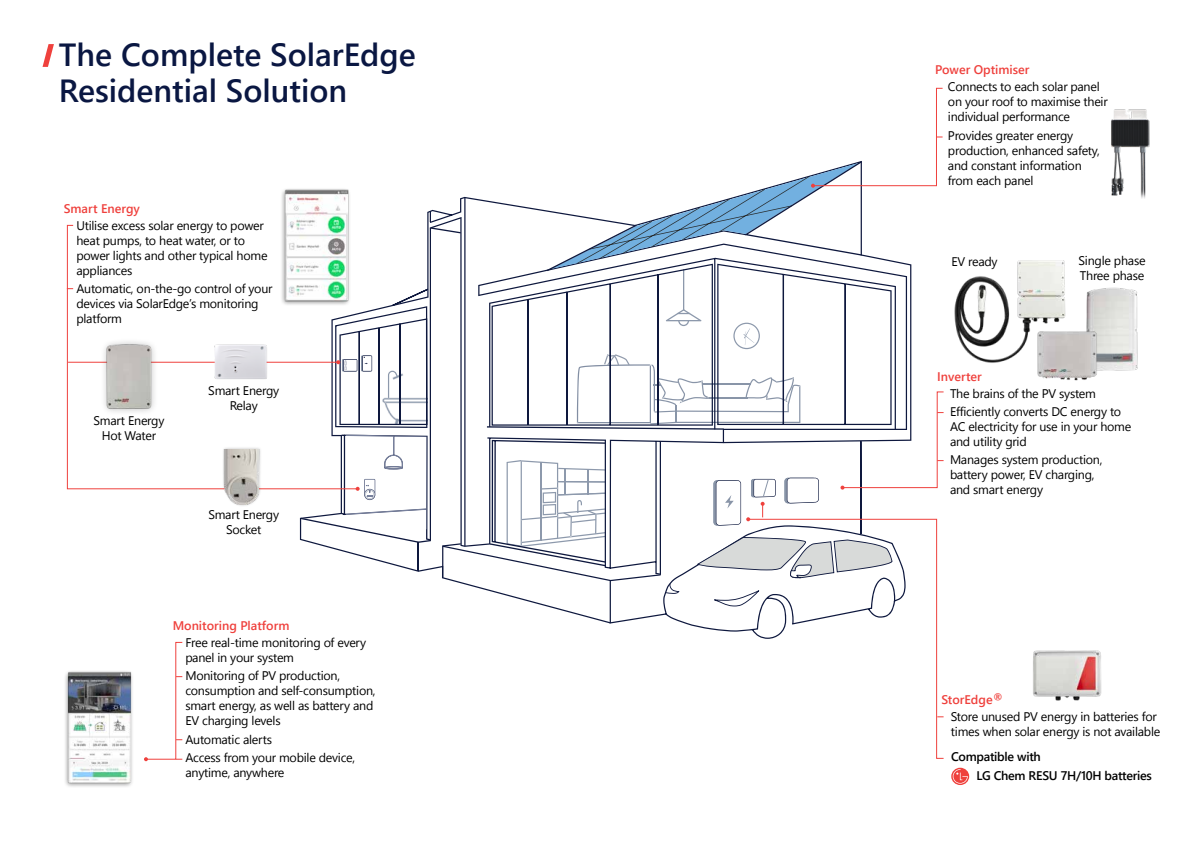
<style>
.page{position:relative;width:1191px;height:842px;background:#fff}
.page>*{position:absolute;margin:0;border:0;box-sizing:border-box;transform-origin:0 0}
.t1{font:600 32px/36px "Segoe UI";color:#0a1742}
.t2{font:12.5px/15px "Segoe UI";letter-spacing:-.02em;color:#000}
.t3{font:600 12.5px "Segoe UI";color:#ef413d}
.t4{font:600 12.5px/18.4px "Segoe UI";letter-spacing:-.02em;color:#000}
</style>
<div class="page">
<svg style="left:359px;top:264px;width:546px;height:368px"></svg>
<svg style="left:696px;top:537px;width:51px;height:41px"></svg>
<svg style="left:665px;top:584px;width:82px;height:22px"></svg>
<svg style="left:784px;top:478px;width:35px;height:25px"></svg>
<div style="left:792px;top:483px;width:23px;height:17px;background:#fff"></div>
<img style="left:1086px;top:287px;width:52px;height:84px">
<svg style="left:43px;top:44px;width:11px;height:23px"></svg>
<svg style="left:66px;top:224px;width:293px;height:266px"></svg>
<svg style="left:301px;top:434px;width:305px;height:132px"></svg>
<hr style="left:68px;top:362px;width:270px;height:1px;background:#ef413d">
<svg style="left:336px;top:355px;width:36px;height:16px"></svg>
<div style="left:221px;top:446px;width:41px;height:62px;background:#000;opacity:.25"></div>
<img style="left:222px;top:449px;width:39px;height:56px">
<img style="left:95px;top:336px;width:68px;height:79px">
<svg style="left:951px;top:768px;width:18px;height:17px"></svg>
<svg style="left:952px;top:769px;width:15px;height:15px"></svg>
<svg style="left:840px;top:391px;width:104px;height:99px"></svg>
<svg style="left:144px;top:641px;width:39px;height:120px"></svg>
<svg style="left:431px;top:87px;width:512px;height:184px"></svg>
<img style="left:954px;top:260px;width:112px;height:103px">
<img style="left:1033px;top:324px;width:71px;height:57px">
<img style="left:1111px;top:109px;width:39px;height:90px">
<img style="left:1033px;top:650px;width:69px;height:51px">
<svg style="left:747px;top:518px;width:197px;height:241px"></svg>
<svg style="left:713px;top:479px;width:62px;height:47px"></svg>
<img style="left:213px;top:344px;width:55px;height:36px">
<img style="left:65px;top:671px;width:68px;height:116px">
<img style="left:277px;top:189px;width:79px;height:120px">
<h1 class="t1" style="left:59px;top:36px;width:358px">The Complete SolarEdge<br>Residential Solution</h1>
<p class="t3" style="left:64px;top:198px;width:78px">Smart Energy</p>
<p class="t2" style="left:76px;top:217px;width:193px">Utilise excess solar energy to power heat pumps, to heat water, or to power lights and other typical home appliances</p>
<p class="t2" style="left:76px;top:281px;width:198px">Automatic, on-the-go control of your devices via SolarEdge’s monitoring platform</p>
<p class="t2" style="left:93px;top:413px;width:72px;text-align:center">Smart Energy<br>Hot Water</p>
<p class="t2" style="left:208px;top:382px;width:72px;text-align:center">Smart Energy<br>Relay</p>
<p class="t2" style="left:208px;top:507px;width:72px;text-align:center">Smart Energy<br>Socket</p>
<p class="t3" style="left:173px;top:615px;width:118px">Monitoring Platform</p>
<p class="t2" style="left:185px;top:634px;width:182px">Free real-time monitoring of every panel in your system</p>
<p class="t2" style="left:185px;top:668px;width:192px">Monitoring of PV production, consumption and self-consumption, smart energy, as well as battery and<br>EV charging levels</p>
<p class="t2" style="left:185px;top:729px;width:171px;line-height:18.4px">Automatic alerts<br>Access from your mobile device,</p>
<p class="t2" style="left:185px;top:765px;width:101px">anytime, anywhere</p>
<p class="t3" style="left:935px;top:60px;width:96px">Power Optimiser</p>
<p class="t2" style="left:948px;top:79px;width:161px">Connects to each solar panel on your roof to maximise their individual performance</p>
<p class="t2" style="left:948px;top:127px;width:153px">Provides greater energy production, enhanced safety, and constant information from each panel</p>
<p class="t2" style="left:951px;top:253px;width:48px">EV ready</p>
<p class="t2" style="left:1078px;top:253px;width:68px;line-height:14.4px">Single phase<br>Three phase</p>
<p class="t3" style="left:937px;top:366px;width:46px">Inverter</p>
<p class="t2" style="left:950px;top:383px;width:173px;line-height:18.4px">The brains of the PV system<br>Efficiently converts DC energy to</p>
<p class="t2" style="left:950px;top:418px;width:183px">AC electricity for use in your home and utility grid</p>
<p class="t2" style="left:950px;top:452px;width:154px">Manages system production, battery power, EV charging, and smart energy</p>
<p class="t3" style="left:941px;top:689px;width:64px">StorEdge®</p>
<p class="t2" style="left:951px;top:708px;width:211px">Store unused PV energy in batteries for times when solar energy is not available</p>
<p class="t4" style="left:976px;top:748px;width:177px;text-indent:-26px">Compatible with<br>LG Chem RESU 7H/10H batteries</p>
</div>
